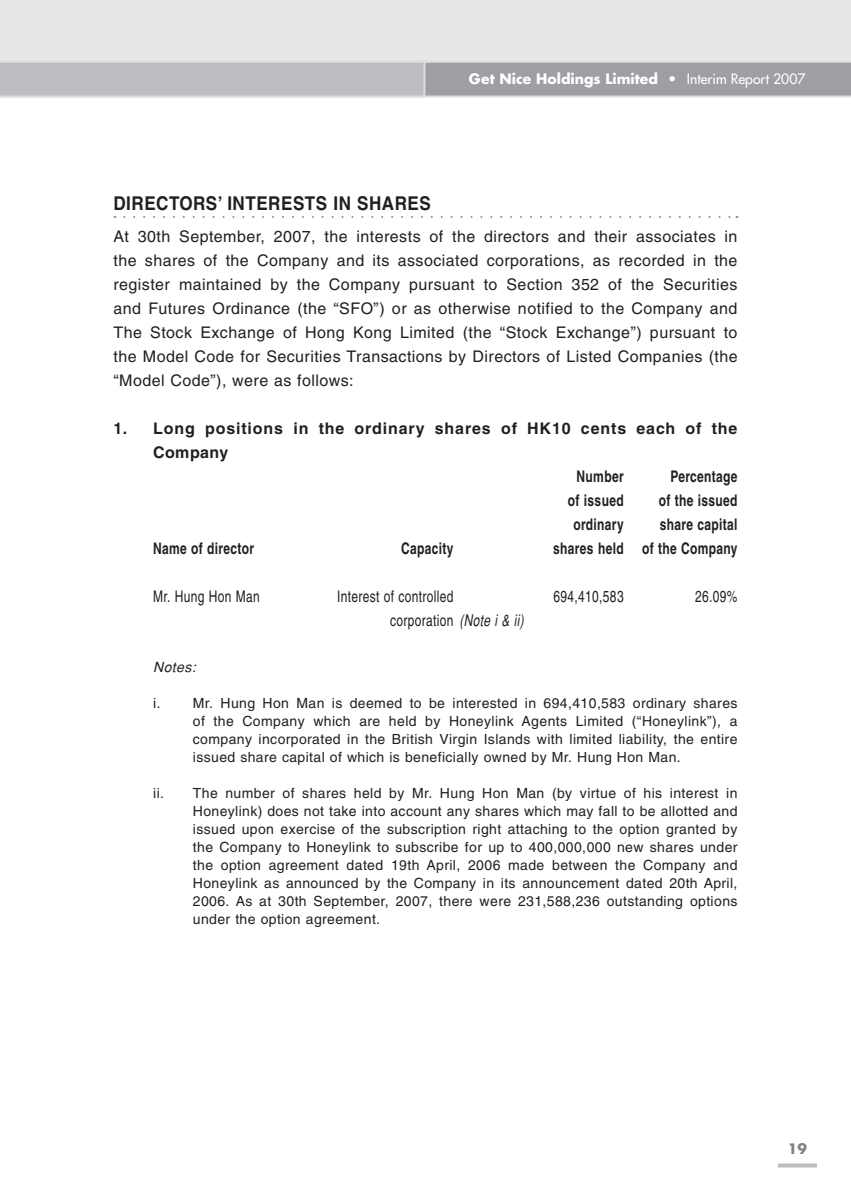
<style>
.page{position:relative;width:851px;height:1191px;background:#fff}
.page>*{position:absolute;margin:0;border:0;box-sizing:border-box;transform-origin:0 0}
.t1{font:700 19px "Helvetica";letter-spacing:.03em;color:#231f20;scale:.9 1}
.t2{font:16px/24px "Helvetica";letter-spacing:.03em;color:#231f20;text-align:justify}
.t3{font:700 16px "Helvetica";letter-spacing:.03em;color:#231f20;scale:.75 1}
.t4{font:16px "Helvetica";letter-spacing:.03em;color:#231f20;scale:.75 1}
.t5{font:700 16px "Helvetica";letter-spacing:.055em;color:#231f20}
.t6{font:700 16px "Helvetica";letter-spacing:.03em;color:#231f20}
.t7{font:14px/18px "Helvetica";letter-spacing:.03em;color:#231f20;text-align:justify}
.t8{font:700 14px "Futura";color:#fff}
.t9{font:italic 14px "Helvetica";letter-spacing:.03em;color:#231f20}
.t10{font:700 14px "Futura";color:#808285}
.s1{font-weight:400}
.s2{font-style:italic}
</style>
<div class="page">
<div style="left:0;top:0;width:850px;height:78px;background:#e6e7e9"></div>
<svg style="left:0;top:62px;width:850px;height:35px;background:#afb0b3"></svg>
<svg style="left:778px;top:1163px;width:38px;height:4px"></svg>
<svg style="left:124px;top:216px;width:613px;height:2px"></svg>
<p class="t8" style="left:469px;top:74px;width:338px">Get Nice Holdings Limited • <span class="s1">Interim Report 2007</span></p>
<h1 class="t1" style="left:113px;top:197px;width:354px">DIRECTORS’ INTERESTS IN SHARES</h1>
<p class="t2" style="left:113px;top:226px;width:625px">At 30th September, 2007, the interests of the directors and their associates in the shares of the Company and its associated corporations, as recorded in the register maintained by the Company pursuant to Section 352 of the Securities and Futures Ordinance (the “SFO”) or as otherwise notified to the Company and The Stock Exchange of Hong Kong Limited (the “Stock Exchange”) pursuant to the Model Code for Securities Transactions by Directors of Listed Companies (the “Model Code”), were as follows:</p>
<p class="t5" style="left:113px;top:422px;width:625px">1. Long positions in the ordinary shares of HK10 cents each of the</p>
<p class="t6" style="left:153px;top:446px;width:77px">Company</p>
<p class="t3" style="left:576px;top:470px;width:64px">Number</p>
<p class="t3" style="left:670px;top:470px;width:91px">Percentage</p>
<p class="t3" style="left:568px;top:494px;width:76px">of issued</p>
<p class="t3" style="left:658px;top:494px;width:106px">of the issued</p>
<p class="t3" style="left:573px;top:518px;width:68px">ordinary</p>
<p class="t3" style="left:659px;top:518px;width:105px">share capital</p>
<p class="t3" style="left:153px;top:542px;width:136px">Name of director</p>
<p class="t3" style="left:401px;top:542px;width:71px">Capacity</p>
<p class="t3" style="left:553px;top:542px;width:247px">shares held of the Company</p>
<p class="t4" style="left:153px;top:590px;width:144px">Mr. Hung Hon Man</p>
<p class="t4" style="left:337px;top:590px;width:157px">Interest of controlled</p>
<p class="t4" style="left:553px;top:590px;width:95px">694,410,583</p>
<p class="t4" style="left:695px;top:590px;width:58px">26.09%</p>
<p class="t4" style="left:390px;top:614px;width:180px">corporation <span class="s2">(Note i &amp; ii)</span></p>
<p class="t9" style="left:153px;top:662px;width:44px">Notes:</p>
<p class="t7" style="left:193px;top:695px;width:546px;text-indent:-40px">i. Mr. Hung Hon Man is deemed to be interested in 694,410,583 ordinary shares of the Company which are held by Honeylink Agents Limited (“Honeylink”), a company incorporated in the British Virgin Islands with limited liability, the entire issued share capital of which is beneficially owned by Mr. Hung Hon Man.</p>
<p class="t7" style="left:193px;top:785px;width:546px;text-indent:-40px">ii. The number of shares held by Mr. Hung Hon Man (by virtue of his interest in Honeylink) does not take into account any shares which may fall to be allotted and issued upon exercise of the subscription right attaching to the option granted by the Company to Honeylink to subscribe for up to 400,000,000 new shares under the option agreement dated 19th April, 2006 made between the Company and Honeylink as announced by the Company in its announcement dated 20th April, 2006. As at 30th September, 2007, there were 231,588,236 outstanding options under the option agreement.</p>
<p class="t10" style="left:787px;top:1144px;width:21px">19</p>
</div>
